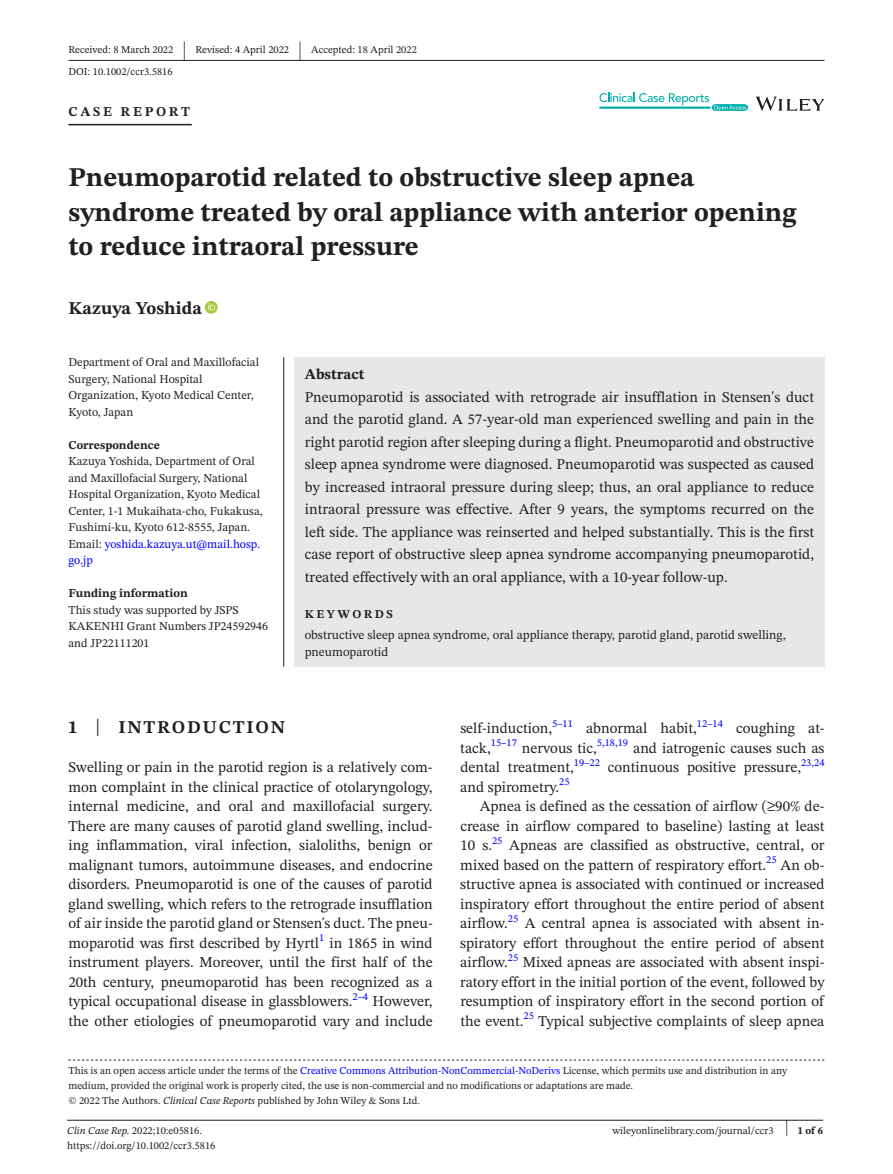
<style>
.page{position:relative;width:893px;height:1174px;background:#fff}
.page>*{position:absolute;margin:0;border:0;box-sizing:border-box;transform-origin:0 0}
.t1{font:700 27px/34.5px "STIX Two Text";color:#231f20}
.t2{font:25.65px "STIX Two Text";color:#231f20;scale:.49 1}
.t3{font:700 18px "STIX Two Text";letter-spacing:.1em;color:#231f20}
.t4{font:700 18px "STIX Two Text";color:#231f20}
.t5{font:15px/19.5px "STIX Two Text";color:#231f20;text-align:justify}
.t6{font:700 15px "STIX Two Text";color:#231f20}
.t7{font:700 13.5px "STIX Two Text";letter-spacing:.2em;color:#231f20}
.t8{font:12.75px/17.2px "STIX Two Text";color:#231f20}
.t9{font:12px/16.5px "STIX Two Text";color:#231f20}
.t10{font:700 12px "STIX Two Text";color:#231f20}
.t11{font:700 12px "STIX Two Text";letter-spacing:.2em;color:#231f20}
.t12{font:10.5px/15px "STIX Two Text";color:#231f20}
.t13{font:10.5px "STIX Two Text";color:#00f}
.t14{font:700 10.5px "STIX Two Text";color:#231f20}
.s1{color:#00f}
.s2{font-weight:400;font-size:23.7px}
.s3{font-style:italic}
.s4{font-weight:400;font-size:22.2px}
</style>
<div class="page">
<hr style="left:67px;top:1119px;width:756px;height:1px;background:#231f20">
<svg style="left:756px;top:97px;width:68px;height:14px"></svg>
<svg style="left:599px;top:93px;width:149px;height:18px"></svg>
<hr style="left:68px;top:60px;width:756px;height:1px;background:#231f20">
<hr style="left:68px;top:124px;width:124px;height:1px;background:#231f20">
<svg style="left:205px;top:301px;width:13px;height:13px"></svg>
<svg style="left:208px;top:303px;width:7px;height:7px"></svg>
<svg style="left:68px;top:1059px;width:756px;height:1px"></svg>
<div style="left:294px;top:357px;width:530px;height:309px;background:#e6e7e9"></div>
<hr style="left:283px;top:357px;width:1px;height:309px;background:#231f20">
<p class="t12" style="left:68px;top:42px;width:106px">Received: 8 March 2022</p>
<h2 class="t2" style="left:183px;top:32px;width:8px">|</h2>
<p class="t12" style="left:196px;top:42px;width:95px">Revised: 4 April 2022</p>
<h2 class="t2" style="left:299px;top:32px;width:8px">|</h2>
<p class="t12" style="left:311px;top:42px;width:107px">Accepted: 18 April 2022</p>
<p class="t12" style="left:68px;top:64px;width:106px">DOI: 10.1002/ccr3.5816</p>
<p class="t7" style="left:68px;top:101px;width:123px">CASE REPORT</p>
<h1 class="t1" style="left:68px;top:161px;width:730px">Pneumoparotid related to obstructive sleep apnea syndrome treated by oral appliance with anterior opening to reduce intraoral pressure</h1>
<p class="t4" style="left:68px;top:295px;width:135px">Kazuya Yoshida</p>
<p class="t9" style="left:68px;top:354px;width:192px">Department of Oral and Maxillofacial<br>Surgery, National Hospital<br>Organization, Kyoto Medical Center,<br>Kyoto, Japan</p>
<p class="t10" style="left:68px;top:436px;width:93px">Correspondence</p>
<p class="t9" style="left:68px;top:453px;width:196px">Kazuya Yoshida, Department of Oral and Maxillofacial Surgery, National Hospital Organization, Kyoto Medical Center, 1-1 Mukaihata-cho, Fukakusa, Fushimi-ku, Kyoto 612-8555, Japan.<br>Email: <span class="s1">yoshida.kazuya.ut@mail.hosp. go.jp</span></p>
<p class="t10" style="left:68px;top:585px;width:121px">Funding information</p>
<p class="t9" style="left:68px;top:601px;width:201px">This study was supported by JSPS<br>KAKENHI Grant Numbers JP24592946 and JP22111201</p>
<p class="t6" style="left:305px;top:363px;width:61px">Abstract</p>
<p class="t5" style="left:305px;top:385px;width:511px;line-height:22.5px">Pneumoparotid is associated with retrograde air insufflation in Stensen's duct and the parotid gland. A 57-year-old man experienced swelling and pain in the right parotid region after sleeping during a flight. Pneumoparotid and obstructive sleep apnea syndrome were diagnosed. Pneumoparotid was suspected as caused by increased intraoral pressure during sleep; thus, an oral appliance to reduce intraoral pressure was effective. After 9 years, the symptoms recurred on the left side. The appliance was reinserted and helped substantially. This is the first case report of obstructive sleep apnea syndrome accompanying pneumoparotid, treated effectively with an oral appliance, with a 10-year follow-up.</p>
<p class="t11" style="left:305px;top:605px;width:90px">KEYWORDS</p>
<p class="t8" style="left:305px;top:626px;width:483px">obstructive sleep apnea syndrome, oral appliance therapy, parotid gland, parotid swelling, pneumoparotid</p>
<p class="t3" style="left:68px;top:714px;width:218px">1 <span class="s2">|</span> INTRODUCTION</p>
<p class="t5" style="left:68px;top:757px;width:366px">Swelling or pain in the parotid region is a relatively com&shy;mon complaint in the clinical practice of otolaryngology, internal medicine, and oral and maxillofacial surgery.<br>There are many causes of parotid gland swelling, includ&shy;ing inflammation, viral infection, sialoliths, benign or malignant tumors, autoimmune diseases, and endocrine disorders. Pneumoparotid is one of the causes of parotid gland swelling, which refers to the retrograde insufflation of air inside the parotid gland or Stensen's duct. The pneu&shy;moparotid was first described by Hyrtl</p>
<p class="t13" style="left:319px;top:930px;width:7px">1</p>
<p class="t5" style="left:68px;top:933px;width:366px;text-indent:261px">in 1865 in wind instrument players. Moreover, until the first half of the 20th century, pneumoparotid has been recognized as a typical occupational disease in glassblowers.</p>
<p class="t13" style="left:352px;top:988px;width:17px">2–4</p>
<p class="t5" style="left:68px;top:991px;width:366px;text-align:right">However,<br>the other etiologies of pneumoparotid vary and include</p>
<p class="t5" style="left:460px;top:718px;width:93px">self-induction,</p>
<p class="t13" style="left:552px;top:715px;width:22px">5–11</p>
<p class="t5" style="left:586px;top:718px;width:112px">abnormal habit,</p>
<p class="t13" style="left:697px;top:715px;width:28px">12–14</p>
<p class="t5" style="left:736px;top:718px;width:90px">coughing at-</p>
<p class="t5" style="left:460px;top:738px;width:32px">tack,</p>
<p class="t13" style="left:491px;top:735px;width:28px">15–17</p>
<p class="t5" style="left:522px;top:738px;width:77px">nervous tic,</p>
<p class="t13" style="left:597px;top:735px;width:33px">5,18,19</p>
<p class="t5" style="left:633px;top:738px;width:193px">and iatrogenic causes such as</p>
<p class="t5" style="left:460px;top:757px;width:115px">dental treatment,</p>
<p class="t13" style="left:574px;top:754px;width:28px">19–22</p>
<p class="t5" style="left:608px;top:757px;width:195px">continuous positive pressure,</p>
<p class="t13" style="left:801px;top:754px;width:25px">23,24</p>
<p class="t5" style="left:460px;top:777px;width:100px">and spirometry.</p>
<p class="t13" style="left:559px;top:774px;width:12px">25</p>
<p class="t5" style="left:460px;top:796px;width:366px;text-indent:19px">Apnea is defined as the cessation of airflow (≥90% de&shy;crease in airflow compared to baseline) lasting at least 10 s.</p>
<p class="t13" style="left:492px;top:832px;width:12px">25</p>
<p class="t5" style="left:460px;top:835px;width:366px;text-indent:49px">Apneas are classified as obstructive, central, or mixed based on the pattern of respiratory effort.</p>
<p class="t13" style="left:766px;top:852px;width:12px">25</p>
<p class="t5" style="left:460px;top:855px;width:366px;text-indent:320px">An ob&shy;structive apnea is associated with continued or increased inspiratory effort throughout the entire period of absent airflow.</p>
<p class="t13" style="left:508px;top:910px;width:12px">25</p>
<p class="t5" style="left:460px;top:913px;width:366px;text-indent:64px">A central apnea is associated with absent in&shy;spiratory effort throughout the entire period of absent airflow.</p>
<p class="t13" style="left:508px;top:949px;width:12px">25</p>
<p class="t5" style="left:460px;top:952px;width:366px;text-indent:63px">Mixed apneas are associated with absent inspi&shy;ratory effort in the initial portion of the event, followed by resumption of inspiratory effort in the second portion of the event.</p>
<p class="t13" style="left:523px;top:1008px;width:12px">25</p>
<p class="t5" style="left:538px;top:1011px;width:288px">Typical subjective complaints of sleep apnea</p>
<p class="t12" style="left:68px;top:1063px;width:720px">This is an open access article under the terms of the <span class="s1">Creative Commons Attribution-NonCommercial-NoDerivs</span> License, which permits use and distribution in any medium, provided the original work is properly cited, the use is non-commercial and no modifications or adaptations are made.<br>© 2022 The Authors. <span class="s3">Clinical Case Reports</span> published by John Wiley &amp; Sons Ltd.</p>
<p class="t12" style="left:67px;top:1123px;width:136px"><span class="s3">Clin Case Rep.</span> 2022;10:e05816.</p>
<p class="t14" style="left:785px;top:1123px;width:39px"><span class="s4">|</span> 1 of 6</p>
<p class="t12" style="left:67px;top:1138px;width:150px">https://doi.org/10.1002/ccr3.5816</p>
<p class="t12" style="left:612px;top:1123px;width:163px">wileyonlinelibrary.com/journal/ccr3</p>
</div>
